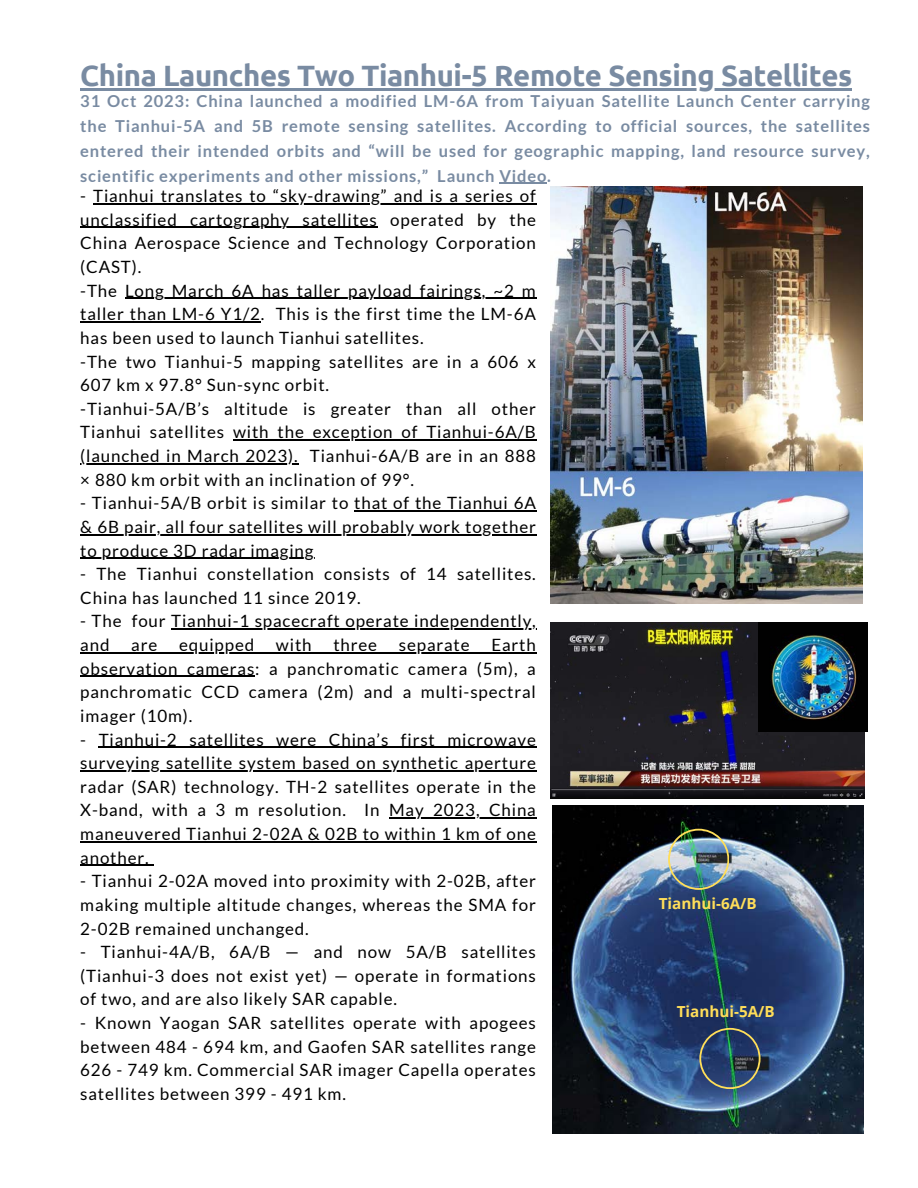
<style>
.page{position:relative;width:918px;height:1188px;background:#fff}
.page>*{position:absolute;margin:0;border:0;box-sizing:border-box;transform-origin:0 0}
.t1{font:700 29.4px "Ubuntu";letter-spacing:-.015em;color:#798ba2}
.t2{font:16.95px/23.7px "Lato";letter-spacing:.05em;color:#000;text-align:justify}
.t3{font:700 16.5px/24.8px "Lato";letter-spacing:.05em;color:#798ba2;text-align:justify}
.t4{font:700 15.3px "Open Sans";color:#ffde59}
</style>
<div class="page">
<img style="left:553px;top:806px;width:310px;height:327px">
<img style="left:668px;top:829px;width:61px;height:60px">
<img style="left:551px;top:187px;width:312px;height:416px">
<img style="left:551px;top:622px;width:314px;height:177px">
<img style="left:758px;top:622px;width:109px;height:109px">
<hr style="left:499px;top:183px;width:48px;height:1px;background:#798ba2">
<hr style="left:80px;top:88px;width:772px;height:3px;background:#798ba2">
<hr style="left:93px;top:203px;width:444px;height:1px;background:#000">
<hr style="left:80px;top:227px;width:298px;height:1px;background:#000">
<hr style="left:125px;top:298px;width:412px;height:1px;background:#000">
<hr style="left:80px;top:321px;width:181px;height:2px;background:#000">
<hr style="left:233px;top:440px;width:304px;height:1px;background:#000">
<hr style="left:80px;top:463px;width:219px;height:1px;background:#000">
<hr style="left:354px;top:510px;width:183px;height:2px;background:#000">
<hr style="left:80px;top:534px;width:457px;height:1px;background:#000">
<hr style="left:80px;top:558px;width:234px;height:1px;background:#000">
<hr style="left:171px;top:629px;width:366px;height:1px;background:#000">
<hr style="left:80px;top:652px;width:457px;height:1px;background:#000">
<hr style="left:80px;top:676px;width:175px;height:1px;background:#000">
<hr style="left:99px;top:747px;width:438px;height:1px;background:#000">
<hr style="left:80px;top:770px;width:457px;height:1px;background:#000">
<hr style="left:389px;top:818px;width:148px;height:1px;background:#000">
<hr style="left:80px;top:841px;width:457px;height:1px;background:#000">
<hr style="left:80px;top:865px;width:70px;height:1px;background:#000">
<img style="left:699px;top:1028px;width:61px;height:61px">
<p class="t1" style="left:80px;top:59px;width:774px">China Launches Two Tianhui-5 Remote Sensing Satellites</p>
<p class="t3" style="left:80px;top:89px;width:791px">31 Oct 2023: China launched a modified LM-6A from Taiyuan Satellite Launch Center carrying the Tianhui-5A and 5B remote sensing satellites. According to official sources, the satellites entered their intended orbits and “will be used for geographic mapping, land resource survey, scientific experiments and other missions,” Launch Video.</p>
<p class="t2" style="left:80px;top:184px;width:457px">- Tianhui translates to “sky-drawing” and is a series of unclassified cartography satellites operated by the China Aerospace Science and Technology Corporation (CAST).</p>
<p class="t2" style="left:80px;top:278px;width:457px">-The Long March 6A has taller payload fairings, ~2 m taller than LM-6 Y1/2. This is the first time the LM-6A has been used to launch Tianhui satellites.</p>
<p class="t2" style="left:80px;top:349px;width:457px">-The two Tianhui-5 mapping satellites are in a 606 x<br>607 km x 97.8° Sun-sync orbit.</p>
<p class="t2" style="left:80px;top:396px;width:457px">-Tianhui-5A/B’s altitude is greater than all other Tianhui satellites with the exception of Tianhui-6A/B (launched in March 2023). Tianhui-6A/B are in an 888 × 880 km orbit with an inclination of 99°.</p>
<p class="t2" style="left:80px;top:491px;width:457px">- Tianhui-5A/B orbit is similar to that of the Tianhui 6A &amp; 6B pair, all four satellites will probably work together to produce 3D radar imaging</p>
<p class="t2" style="left:80px;top:562px;width:457px">- The Tianhui constellation consists of 14 satellites.<br>China has launched 11 since 2019.</p>
<p class="t2" style="left:80px;top:609px;width:457px">- The four Tianhui-1 spacecraft operate independently, and</p>
<p class="t2" style="left:80px;top:633px;width:457px;text-indent:411px">Earth observation cameras: a panchromatic camera (5m), a panchromatic CCD camera (2m) and a multi-spectral imager (10m).</p>
<p class="t2" style="left:80px;top:727px;width:457px">- Tianhui-2 satellites were China’s first microwave surveying satellite system based on synthetic aperture radar (SAR) technology. TH-2 satellites operate in the X-band, with a 3 m resolution. In May 2023, China maneuvered Tianhui 2-02A &amp; 02B to within 1 km of one another.</p>
<p class="t2" style="left:80px;top:869px;width:457px">- Tianhui 2-02A moved into proximity with 2-02B, after making multiple altitude changes, whereas the SMA for 2-02B remained unchanged.</p>
<p class="t2" style="left:80px;top:940px;width:457px">- Tianhui-4A/B, 6A/B — and now 5A/B satellites (Tianhui-3 does not exist yet) — operate in formations of two, and are also likely SAR capable.</p>
<p class="t2" style="left:80px;top:1011px;width:457px">- Known Yaogan SAR satellites operate with apogees between 484 - 694 km, and Gaofen SAR satellites range 626 - 749 km. Commercial SAR imager Capella operates satellites between 399 - 491 km.</p>
<p class="t2" style="left:131px;top:633px;width:28px">are</p>
<p class="t2" style="left:179px;top:633px;width:77px">equipped</p>
<p class="t2" style="left:276px;top:633px;width:37px">with</p>
<p class="t2" style="left:333px;top:633px;width:45px">three</p>
<p class="t2" style="left:399px;top:633px;width:72px">separate</p>
<p class="t4" style="left:659px;top:892px;width:99px">Tianhui-6A/B</p>
<p class="t4" style="left:677px;top:1001px;width:99px">Tianhui-5A/B</p>
</div>
